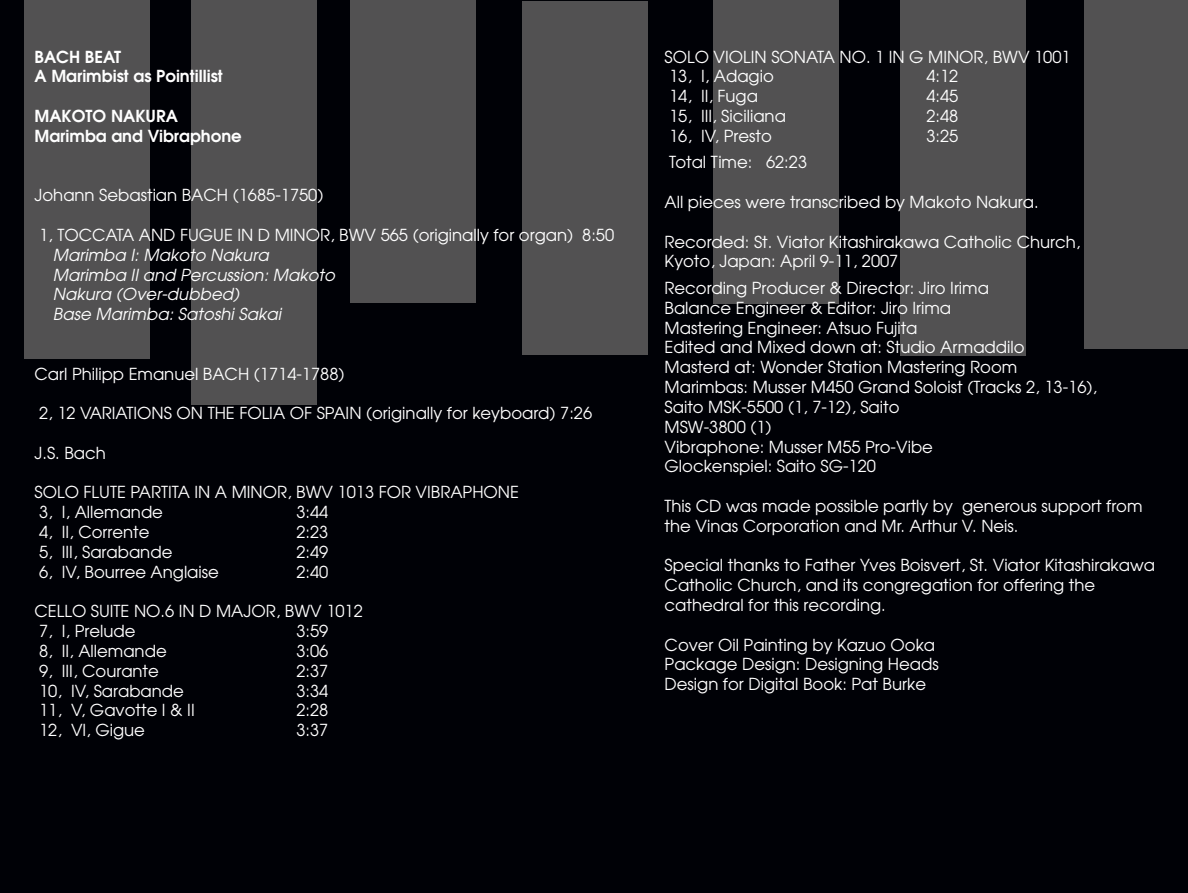
<style>
.page{position:relative;width:1188px;height:893px;background:#000106}
.page>*{position:absolute;margin:0;border:0;box-sizing:border-box;transform-origin:0 0}
.t1{font:16.5px/19.8px "Avant Garde";color:#fff}
.t2{font:italic 16.5px/19.8px "Avant Garde";letter-spacing:.005em;color:#fff}
.t3{font:600 16.5px/19.8px "Avant Garde";color:#fff}
</style>
<div class="page">
<div style="left:24px;top:1px;width:126px;height:358px;background:#525152"></div>
<div style="left:191px;top:1px;width:126px;height:404px;background:#525152"></div>
<div style="left:350px;top:1px;width:126px;height:302px;background:#525152"></div>
<div style="left:522px;top:1px;width:126px;height:353px;background:#525152"></div>
<div style="left:713px;top:1px;width:125px;height:303px;background:#525152"></div>
<div style="left:900px;top:1px;width:126px;height:355px;background:#525152"></div>
<div style="left:1084px;top:1px;width:104px;height:348px;background:#525152"></div>
<p class="t3" style="left:35px;top:47px;width:190px">BACH BEAT<br>A Marimbist as Pointillist</p>
<p class="t3" style="left:35px;top:106px;width:209px">MAKOTO NAKURA<br>Marimba and Vibraphone</p>
<p class="t1" style="left:35px;top:186px;width:290px">Johann Sebastian BACH (1685-1750)</p>
<p class="t1" style="left:39px;top:225px;width:577px">1, TOCCATA AND FUGUE IN D MINOR, BWV 565 (originally for organ) 8:50</p>
<p class="t2" style="left:53px;top:245px;width:284px">Marimba I: Makoto Nakura<br>Marimba II and Percussion: Makoto<br>Nakura (Over-dubbed)<br>Base Marimba: Satoshi Sakai</p>
<p class="t1" style="left:35px;top:364px;width:312px">Carl Philipp Emanuel BACH (1714-1788)</p>
<p class="t1" style="left:39px;top:403px;width:555px">2, 12 VARIATIONS ON THE FOLIA OF SPAIN (originally for keyboard) 7:26</p>
<p class="t1" style="left:35px;top:443px;width:73px">J.S. Bach</p>
<p class="t1" style="left:35px;top:483px;width:486px">SOLO FLUTE PARTITA IN A MINOR, BWV 1013 FOR VIBRAPHONE<br>3, I, Allemande</p>
<p class="t1" style="left:296px;top:502px;width:33px">3:44</p>
<p class="t1" style="left:39px;top:522px;width:112px">4, II, Corrente</p>
<p class="t1" style="left:296px;top:522px;width:33px">2:23</p>
<p class="t1" style="left:39px;top:542px;width:135px">5, III, Sarabande</p>
<p class="t1" style="left:296px;top:542px;width:33px">2:49</p>
<p class="t1" style="left:39px;top:562px;width:181px">6, IV, Bourree Anglaise</p>
<p class="t1" style="left:296px;top:562px;width:33px">2:40</p>
<p class="t1" style="left:35px;top:601px;width:330px">CELLO SUITE NO.6 IN D MAJOR, BWV 1012<br>7, I, Prelude</p>
<p class="t1" style="left:296px;top:621px;width:33px">3:59</p>
<p class="t1" style="left:39px;top:641px;width:129px">8, II, Allemande</p>
<p class="t1" style="left:296px;top:641px;width:33px">3:06</p>
<p class="t1" style="left:39px;top:661px;width:121px">9, III, Courante</p>
<p class="t1" style="left:296px;top:661px;width:33px">2:37</p>
<p class="t1" style="left:39px;top:681px;width:146px">10, IV, Sarabande</p>
<p class="t1" style="left:296px;top:681px;width:33px">3:34</p>
<p class="t1" style="left:39px;top:700px;width:157px">11, V, Gavotte I &amp; II</p>
<p class="t1" style="left:296px;top:700px;width:33px">2:28</p>
<p class="t1" style="left:39px;top:720px;width:107px">12, VI, Gigue</p>
<p class="t1" style="left:296px;top:720px;width:33px">3:37</p>
<p class="t1" style="left:665px;top:47px;width:408px">SOLO VIOLIN SONATA NO. 1 IN G MINOR, BWV 1001<br>13, I, Adagio</p>
<p class="t1" style="left:926px;top:67px;width:33px">4:12</p>
<p class="t1" style="left:669px;top:87px;width:90px">14, II, Fuga</p>
<p class="t1" style="left:926px;top:87px;width:33px">4:45</p>
<p class="t1" style="left:669px;top:106px;width:118px">15, III, Siciliana</p>
<p class="t1" style="left:926px;top:106px;width:33px">2:48</p>
<p class="t1" style="left:669px;top:126px;width:104px">16, IV, Presto</p>
<p class="t1" style="left:926px;top:126px;width:33px">3:25</p>
<p class="t1" style="left:669px;top:153px;width:140px">Total Time: 62:23</p>
<p class="t1" style="left:665px;top:192px;width:376px">All pieces were transcribed by Makoto Nakura.</p>
<p class="t1" style="left:665px;top:232px;width:417px">Recorded: St. Viator Kitashirakawa Catholic Church,<br>Kyoto, Japan: April 9-11, 2007</p>
<p class="t1" style="left:665px;top:278px;width:434px">Recording Producer &amp; Director: Jiro Irima<br>Balance Engineer &amp; Editor: Jiro Irima<br>Mastering Engineer: Atsuo Fujita<br>Edited and Mixed down at: Studio Armaddilo<br>Masterd at: Wonder Station Mastering Room Marimbas: Musser M450 Grand Soloist (Tracks 2, 13-16), Saito MSK-5500 (1, 7-12), Saito<br>MSW-3800 (1)<br>Vibraphone: Musser M55 Pro-Vibe<br>Glockenspiel: Saito SG-120</p>
<p class="t1" style="left:665px;top:496px;width:479px">This CD was made possible partly by generous support from the Vinas Corporation and Mr. Arthur V. Neis.</p>
<p class="t1" style="left:665px;top:555px;width:492px">Special thanks to Father Yves Boisvert, St. Viator Kitashirakawa<br>Catholic Church, and its congregation for offering the cathedral for this recording.</p>
<p class="t1" style="left:665px;top:635px;width:276px">Cover Oil Painting by Kazuo Ooka<br>Package Design: Designing Heads<br>Design for Digital Book: Pat Burke</p>
</div>
